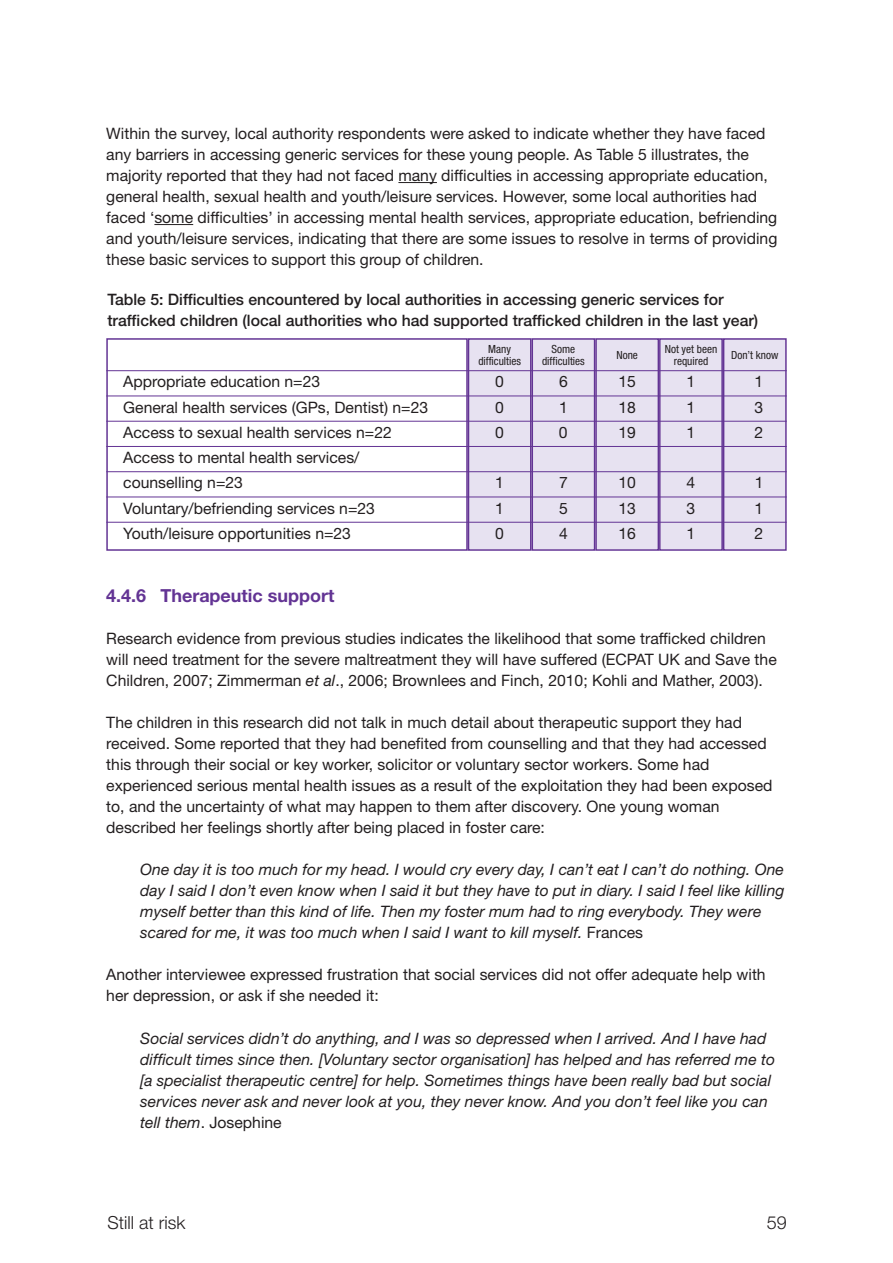
<style>
.page{position:relative;width:893px;height:1263px;background:#fff}
.page>*{position:absolute;margin:0;border:0;box-sizing:border-box;transform-origin:0 0}
.t1{font:700 18px "Helvetica Neue";color:#633494}
.t2{font:300 18px "Helvetica Neue";color:#231f20}
.t3{font:15.75px/21px "Helvetica Neue";color:#231f20}
.t4{font:italic 15.75px/21px "Helvetica Neue";color:#231f20}
.t5{font:500 15.75px/21px "Helvetica Neue";color:#231f20}
.t6{font:condensed 11.25px/12px "Helvetica Neue";color:#231f20;text-align:center}
.s1{font-style:italic}
.s2{font-style:normal}
</style>
<div class="page">
<div style="left:106px;top:338px;width:362px;height:213px;border:2px solid #633494"></div>
<div style="left:469px;top:340px;width:61px;height:209px;background:#e7e2f1"></div>
<div style="left:468px;top:338px;width:63px;height:213px;border:2px solid #633494"></div>
<div style="left:533px;top:340px;width:61px;height:209px;background:#e7e2f1"></div>
<div style="left:531px;top:338px;width:64px;height:213px;border:2px solid #633494"></div>
<div style="left:597px;top:340px;width:61px;height:209px;background:#e7e2f1"></div>
<div style="left:595px;top:338px;width:64px;height:213px;border:2px solid #633494"></div>
<div style="left:661px;top:340px;width:60px;height:209px;background:#e7e2f1"></div>
<div style="left:659px;top:338px;width:64px;height:213px;border:2px solid #633494"></div>
<div style="left:724px;top:340px;width:61px;height:209px;background:#e7e2f1"></div>
<div style="left:723px;top:338px;width:64px;height:213px;border:2px solid #633494"></div>
<hr style="left:106px;top:370px;width:681px;height:1px;background:#633494">
<hr style="left:106px;top:396px;width:681px;height:1px;background:#633494">
<hr style="left:106px;top:421px;width:681px;height:1px;background:#633494">
<hr style="left:106px;top:446px;width:681px;height:1px;background:#633494">
<hr style="left:106px;top:471px;width:681px;height:1px;background:#633494">
<hr style="left:106px;top:497px;width:681px;height:1px;background:#633494">
<hr style="left:106px;top:522px;width:681px;height:1px;background:#633494">
<hr style="left:398px;top:182px;width:39px;height:1px;background:#231f20">
<hr style="left:154px;top:224px;width:39px;height:1px;background:#231f20">
<p class="t3" style="left:106px;top:124px;width:673px">Within the survey, local authority respondents were asked to indicate whether they have faced any barriers in accessing generic services for these young people. As Table 5 illustrates, the majority reported that they had not faced many difficulties in accessing appropriate education, general health, sexual health and youth/leisure services. However, some local authorities had faced ‘some difficulties’ in accessing mental health services, appropriate education, befriending and youth/leisure services, indicating that there are some issues to resolve in terms of providing these basic services to support this group of children.</p>
<p class="t5" style="left:107px;top:290px;width:652px">Table 5: Difficulties encountered by local authorities in accessing generic services for trafficked children (local authorities who had supported trafficked children in the last year)</p>
<p class="t6" style="left:478px;top:344px;width:44px">Many difficulties</p>
<p class="t6" style="left:542px;top:344px;width:44px">Some difficulties</p>
<p class="t6" style="left:616px;top:350px;width:23px">None</p>
<p class="t6" style="left:665px;top:344px;width:54px">Not yet been required</p>
<p class="t6" style="left:731px;top:350px;width:49px">Don’t know</p>
<p class="t3" style="left:123px;top:373px;width:198px">Appropriate education n=23</p>
<p class="t3" style="left:495px;top:373px;width:10px">0</p>
<p class="t3" style="left:559px;top:373px;width:10px">6</p>
<p class="t3" style="left:618px;top:373px;width:19px">15</p>
<p class="t3" style="left:687px;top:373px;width:10px">1</p>
<p class="t3" style="left:755px;top:373px;width:10px">1</p>
<p class="t3" style="left:123px;top:398px;width:306px">General health services (GPs, Dentist) n=23</p>
<p class="t3" style="left:495px;top:398px;width:10px">0</p>
<p class="t3" style="left:559px;top:398px;width:10px">1</p>
<p class="t3" style="left:618px;top:398px;width:19px">18</p>
<p class="t3" style="left:687px;top:398px;width:10px">1</p>
<p class="t3" style="left:755px;top:398px;width:10px">3</p>
<p class="t3" style="left:123px;top:423px;width:270px">Access to sexual health services n=22</p>
<p class="t3" style="left:495px;top:423px;width:10px">0</p>
<p class="t3" style="left:559px;top:423px;width:10px">0</p>
<p class="t3" style="left:618px;top:423px;width:19px">19</p>
<p class="t3" style="left:686px;top:423px;width:10px">1</p>
<p class="t3" style="left:755px;top:423px;width:10px">2</p>
<p class="t3" style="left:123px;top:446px;width:238px;line-height:25.2px">Access to mental health services/ counselling n=23</p>
<p class="t3" style="left:495px;top:474px;width:10px">1</p>
<p class="t3" style="left:559px;top:474px;width:10px">7</p>
<p class="t3" style="left:618px;top:474px;width:19px">10</p>
<p class="t3" style="left:687px;top:474px;width:10px">4</p>
<p class="t3" style="left:755px;top:474px;width:10px">1</p>
<p class="t3" style="left:123px;top:499px;width:253px">Voluntary/befriending services n=23</p>
<p class="t3" style="left:495px;top:499px;width:10px">1</p>
<p class="t3" style="left:559px;top:499px;width:10px">5</p>
<p class="t3" style="left:618px;top:499px;width:19px">13</p>
<p class="t3" style="left:687px;top:499px;width:10px">3</p>
<p class="t3" style="left:755px;top:499px;width:10px">1</p>
<p class="t3" style="left:123px;top:524px;width:229px">Youth/leisure opportunities n=23</p>
<p class="t3" style="left:495px;top:524px;width:10px">0</p>
<p class="t3" style="left:559px;top:524px;width:10px">4</p>
<p class="t3" style="left:618px;top:524px;width:19px">16</p>
<p class="t3" style="left:687px;top:524px;width:10px">1</p>
<p class="t3" style="left:755px;top:524px;width:10px">2</p>
<p class="t1" style="left:106px;top:590px;width:230px">4.4.6 Therapeutic support</p>
<p class="t3" style="left:106px;top:630px;width:672px">Research evidence from previous studies indicates the likelihood that some trafficked children will need treatment for the severe maltreatment they will have suffered (ECPAT UK and Save the<br>Children, 2007; Zimmerman <span class="s1">et al</span>., 2006; Brownlees and Finch, 2010; Kohli and Mather, 2003).</p>
<p class="t3" style="left:106px;top:714px;width:668px">The children in this research did not talk in much detail about therapeutic support they had received. Some reported that they had benefited from counselling and that they had accessed this through their social or key worker, solicitor or voluntary sector workers. Some had experienced serious mental health issues as a result of the exploitation they had been exposed to, and the uncertainty of what may happen to them after discovery. One young woman described her feelings shortly after being placed in foster care:</p>
<p class="t4" style="left:140px;top:861px;width:646px">One day it is too much for my head. I would cry every day, I can’t eat I can’t do nothing. One day I said I don’t even know when I said it but they have to put in diary. I said I feel like killing myself better than this kind of life. Then my foster mum had to ring everybody. They were scared for me, it was too much when I said I want to kill myself. <span class="s2">Frances</span></p>
<p class="t3" style="left:106px;top:966px;width:661px">Another interviewee expressed frustration that social services did not offer adequate help with her depression, or ask if she needed it:</p>
<p class="t4" style="left:140px;top:1029px;width:636px">Social services didn’t do anything, and I was so depressed when I arrived. And I have had difficult times since then. [Voluntary sector organisation] has helped and has referred me to [a specialist therapeutic centre] for help. Sometimes things have been really bad but social services never ask and never look at you, they never know. And you don’t feel like you can tell them<span class="s2">. Josephine</span></p>
<p class="t2" style="left:108px;top:1216px;width:79px">Still at risk</p>
<p class="t2" style="left:767px;top:1216px;width:22px">59</p>
</div>
